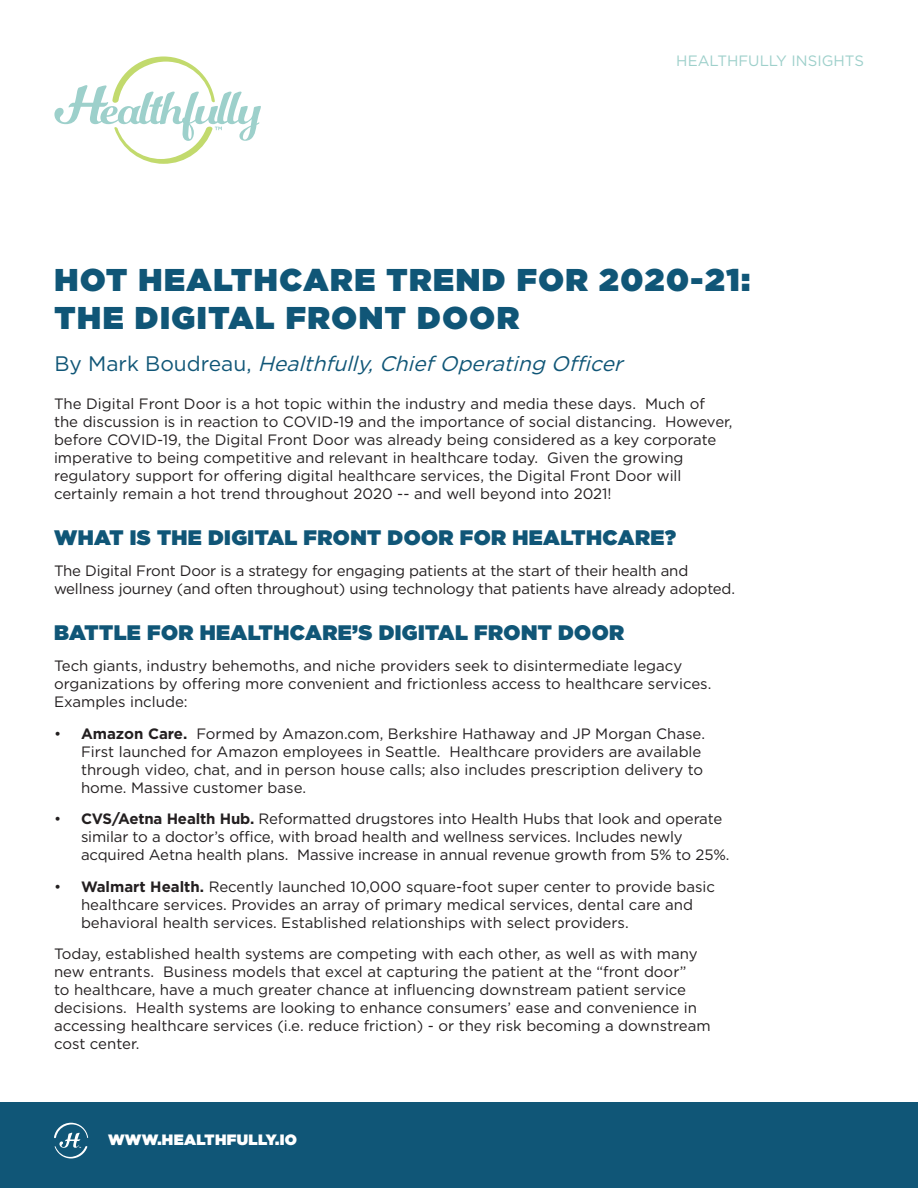
<style>
.page{position:relative;width:918px;height:1188px;background:#fff}
.page>*{position:absolute;margin:0;border:0;box-sizing:border-box;transform-origin:0 0}
.t1{font:900 31.5px/37.8px "Gotham";letter-spacing:.05em;color:#105677}
.t2{font:900 21px "Gotham";letter-spacing:.02em;color:#105677}
.t3{font:italic 21px "Gotham";color:#105677}
.t4{font:15px/18px "Gotham";color:#231f20}
.t5{font:15px "Gotham";color:#9ed0cb}
.t6{font:900 15px "Gotham";letter-spacing:.025em;color:#fff}
.s1{font-style:normal}
.s2{font-weight:700}
</style>
<div class="page">
<svg style="left:54px;top:56px;width:207px;height:108px"></svg>
<div style="left:0;top:1103px;width:918px;height:85px;background:#105677"></div>
<svg style="left:54px;top:1123px;width:34px;height:36px"></svg>
<p class="t5" style="left:676px;top:51px;width:189px">HEALTHFULLY INSIGHTS</p>
<h1 class="t1" style="left:54px;top:260px;width:697px">HOT HEALTHCARE TREND FOR 2020-21:<br>THE DIGITAL FRONT DOOR</h1>
<h2 class="t3" style="left:54px;top:350px;width:576px"><span class="s1">B y M a r k B o u d r e a u ,</span> Healthfully,ChiefOperating Officer</h2>
<p class="t4" style="left:54px;top:395px;width:680px">The Digital Front Door is a hot topic within the industry and media these days. Much of the discussion is in reaction to COVID-19 and the importance of social distancing. However, before COVID-19, the Digital Front Door was already being considered as a key corporate imperative to being competitive and relevant in healthcare today. Given the growing regulatory support for offering digital healthcare services, the Digital Front Door will certainly remain a hot trend throughout 2020 -- and well beyond into 2021!</p>
<h2 class="t2" style="left:54px;top:522px;width:624px">WHAT IS THE DIGITAL FRONT DOOR FOR HEALTHCARE?</h2>
<p class="t4" style="left:54px;top:562px;width:683px">The Digital Front Door is a strategy for engaging patients at the start of their health and wellness journey (and often throughout) using technology that patients have already adopted.</p>
<h2 class="t2" style="left:54px;top:617px;width:572px">BATTLE FOR HEALTHCARE’S DIGITAL FRONT DOOR</h2>
<p class="t4" style="left:54px;top:657px;width:659px">Tech giants, industry behemoths, and niche providers seek to disintermediate legacy organizations by offering more convenient and frictionless access to healthcare services.<br>Examples include:</p>
<p class="t4" style="left:81px;top:724px;width:626px;text-indent:-27px">• <span class="s2">Amazon Care.</span> Formed by Amazon.com, Berkshire Hathaway and JP Morgan Chase.<br>First launched for Amazon employees in Seattle. Healthcare providers are available through video, chat, and in person house calls; also includes prescription delivery to home. Massive customer base.</p>
<p class="t4" style="left:81px;top:810px;width:650px;text-indent:-27px">• <span class="s2">CVS/Aetna Health Hub.</span> Reformatted drugstores into Health Hubs that look and operate similar to a doctor’s office, with broad health and wellness services. Includes newly acquired Aetna health plans. Massive increase in annual revenue growth from 5% to 25%.</p>
<p class="t4" style="left:81px;top:877px;width:636px;text-indent:-27px">• <span class="s2">Walmart Health.</span> Recently launched 10,000 square-foot super center to provide basic healthcare services. Provides an array of primary medical services, dental care and behavioral health services. Established relationships with select providers.</p>
<p class="t4" style="left:54px;top:945px;width:658px">Today, established health systems are competing with each other, as well as with many new entrants. Business models that excel at capturing the patient at the “front door”<br>to healthcare, have a much greater chance at influencing downstream patient service decisions. Health systems are looking to enhance consumers’ ease and convenience in accessing healthcare services (i.e. reduce friction) - or they risk becoming a downstream cost center.</p>
<p class="t6" style="left:108px;top:1129px;width:191px">WWW.HEALTHFULLY.IO</p>
</div>
